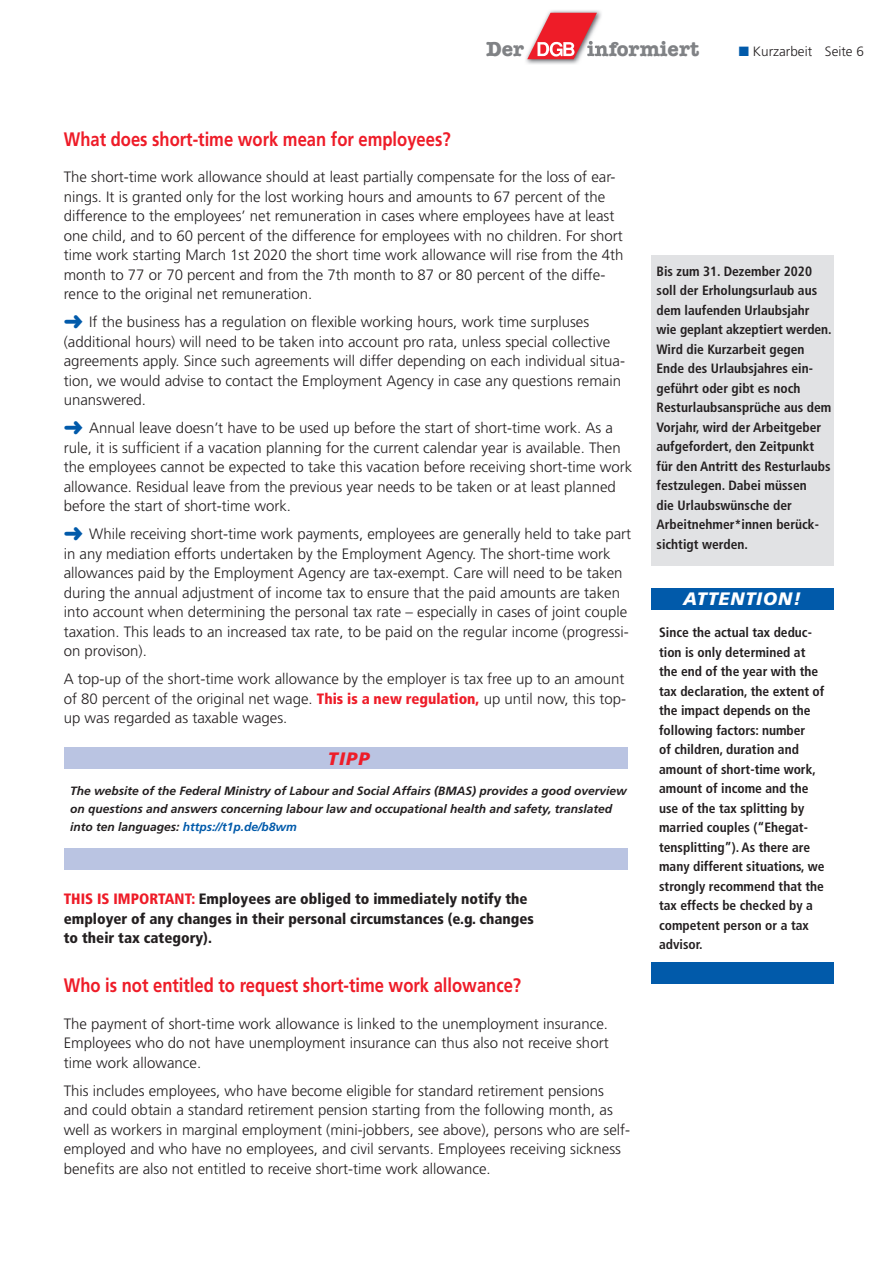
<style>
.page{position:relative;width:893px;height:1263px;background:#fff}
.page>*{position:absolute;margin:0;border:0;box-sizing:border-box;transform-origin:0 0}
.t1{font:700 21px "American Typewriter";color:#808285}
.t2{font:700 19.5px "Frutiger";color:#ee1c28;scale:.85 1}
.t3{font:italic 900 18px "Frutiger";letter-spacing:.05em;color:#fff}
.t4{font:italic 900 18px "Frutiger";color:#ee1c28}
.t5{font:300 15px/19.5px "Frutiger";color:#231f20}
.t6{font:900 condensed 15px/19.5px "Frutiger";color:#231f20}
.t7{font:700 condensed 13.5px/19.5px "Frutiger";color:#231f20}
.t8{font:300 13.5px "Frutiger";color:#231f20}
.t9{font:italic 700 12px/18px "Frutiger";color:#231f20}
.s1{color:#015aaa}
.s2{font-weight:900;font-stretch:condensed;color:#ee1c28}
.s3{color:#ee1c28}
</style>
<div class="page">
<div style="left:651px;top:588px;width:182px;height:21px;background:#015aaa"></div>
<div style="left:651px;top:963px;width:182px;height:21px;background:#015aaa"></div>
<div style="left:64px;top:748px;width:563px;height:21px;background:#bac4e2"></div>
<div style="left:64px;top:848px;width:563px;height:21px;background:#bac4e2"></div>
<img style="left:526px;top:10px;width:75px;height:54px">
<img style="left:526px;top:41px;width:76px;height:15px">
<svg style="left:527px;top:13px;width:71px;height:46px"></svg>
<div style="left:651px;top:255px;width:182px;height:311px;background:#e1e2e4"></div>
<h1 class="t1" style="left:486px;top:36px;width:39px">Der</h1>
<h1 class="t1" style="left:587px;top:36px;width:114px">informiert</h1>
<p class="t8" style="left:739px;top:44px;width:127px"><span class="s1">■</span> Kurzarbeit Seite 6</p>
<h2 class="t2" style="left:64px;top:127px;width:457px">What does short-time work mean for employees?</h2>
<p class="t5" style="left:64px;top:167px;width:561px">The short-time work allowance should at least partially compensate for the loss of ear&shy;nings. It is granted only for the lost working hours and amounts to 67 percent of the difference to the employees’ net remuneration in cases where employees have at least one child, and to 60 percent of the difference for employees with no children. For short time work starting March 1st 2020 the short time work allowance will rise from the 4th month to 77 or 70 percent and from the 7th month to 87 or 80 percent of the diffe&shy;rence to the original net remuneration.</p>
<p class="t5" style="left:64px;top:312px;width:563px"><span class="s1">➜</span> If the business has a regulation on flexible working hours, work time surpluses (additional hours) will need to be taken into account pro rata, unless special collective agreements apply. Since such agreements will differ depending on each individual situa&shy;tion, we would advise to contact the Employment Agency in case any questions remain unanswered.</p>
<p class="t5" style="left:64px;top:418px;width:570px"><span class="s1">➜</span> Annual leave doesn’t have to be used up before the start of short-time work. As a rule, it is sufficient if a vacation planning for the current calendar year is available. Then the employees cannot be expected to take this vacation before receiving short-time work allowance. Residual leave from the previous year needs to be taken or at least planned before the start of short-time work.</p>
<p class="t5" style="left:64px;top:524px;width:569px"><span class="s1">➜</span> While receiving short-time work payments, employees are generally held to take part in any mediation efforts undertaken by the Employment Agency. The short-time work allowances paid by the Employment Agency are tax-exempt. Care will need to be taken during the annual adjustment of income tax to ensure that the paid amounts are taken into account when determining the personal tax rate – especially in cases of joint couple taxation. This leads to an increased tax rate, to be paid on the regular income (progressi&shy;on provison).</p>
<p class="t5" style="left:64px;top:669px;width:564px">A top-up of the short-time work allowance by the employer is tax free up to an amount of 80 percent of the original net wage. <span class="s2">This is a new regulation,</span> up until now, this top&shy;up was regarded as taxable wages.</p>
<p class="t4" style="left:328px;top:747px;width:43px">TIPP</p>
<p class="t9" style="left:70px;top:782px;width:558px">The website of the Federal Ministry of Labour and Social Affairs (BMAS) provides a good overview on questions and answers concerning labour law and occupational health and safety, translated into ten languages: <span class="s1">https://t1p.de/b8wm</span></p>
<p class="t6" style="left:64px;top:889px;width:472px"><span class="s3">THIS IS IMPORTANT:</span> Employees are obliged to immediately notify the employer of any changes in their personal circumstances (e.g. changes to their tax category).</p>
<h2 class="t2" style="left:64px;top:974px;width:540px">Who is not entitled to request short-time work allowance?</h2>
<p class="t5" style="left:64px;top:1014px;width:546px;text-align:justify">The payment of short-time work allowance is linked to the unemployment insurance.<br>Employees who do not have unemployment insurance can thus also not receive short time work allowance.</p>
<p class="t5" style="left:64px;top:1081px;width:568px">This includes employees, who have become eligible for standard retirement pensions and could obtain a standard retirement pension starting from the following month, as well as workers in marginal employment (mini-jobbers, see above), persons who are self&shy;employed and who have no employees, and civil servants. Employees receiving sickness benefits are also not entitled to receive short-time work allowance.</p>
<p class="t7" style="left:657px;top:261px;width:177px">Bis zum 31. Dezember 2020 soll der Erholungsurlaub aus dem laufenden Urlaubsjahr wie geplant akzeptiert werden.<br>Wird die Kurzarbeit gegen<br>Ende des Urlaubsjahres ein&shy;geführt oder gibt es noch<br>Resturlaubsansprüche aus dem<br>Vorjahr, wird der Arbeitgeber aufgefordert, den Zeitpunkt für den Antritt des Resturlaubs festzulegen. Dabei müssen<br>die Urlaubswünsche der<br>Arbeitnehmer*innen berück&shy;sichtigt werden.</p>
<p class="t3" style="left:683px;top:588px;width:119px">ATTENTION!</p>
<p class="t7" style="left:659px;top:623px;width:167px">Since the actual tax deduc&shy;tion is only determined at the end of the year with the tax declaration, the extent of the impact depends on the following factors: number<br>of children, duration and amount of short-time work, amount of income and the use of the tax splitting by married couples (“Ehegat&shy;tensplitting”). As there are many different situations, we strongly recommend that the tax effects be checked by a competent person or a tax advisor.</p>
</div>
